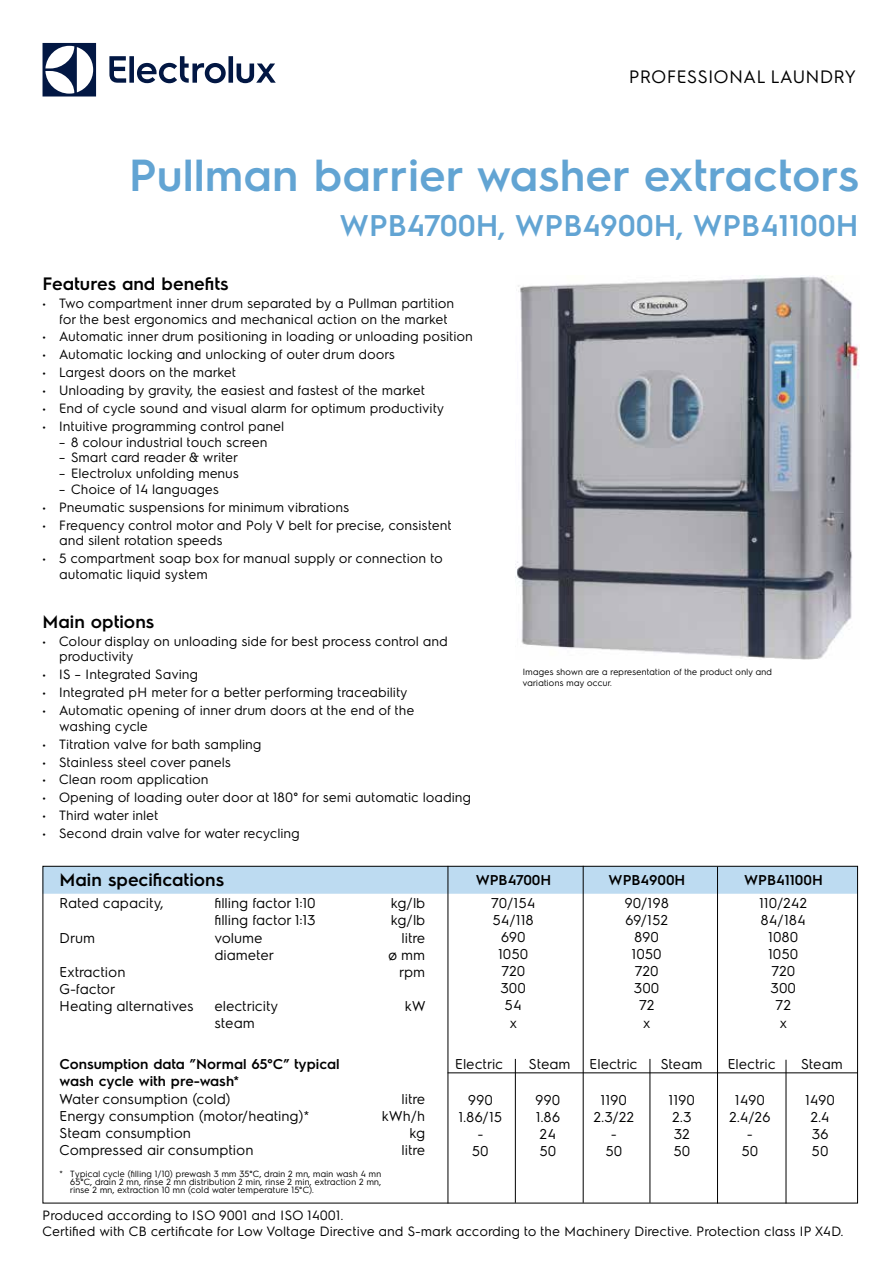
<style>
.page{position:relative;width:893px;height:1263px;background:#fff}
.page>*{position:absolute;margin:0;border:0;box-sizing:border-box;transform-origin:0 0}
.t1{font:600 45px "Electrolux Sans";color:#62a4d3}
.t2{font:600 30px "Electrolux Sans";color:#62a4d3}
.t3{font:600 18px "Electrolux Sans";color:#000}
.t4{font:18px "Electrolux Sans";color:#000}
.t5{font:14.25px/17.1px "Electrolux Sans";color:#000}
.t6{font:600 14.25px/17.1px "Electrolux Sans";color:#000}
.t7{font:13.5px/15.8px "Electrolux Sans";color:#000}
.t8{font:9px/8.2px "Electrolux Sans";color:#000;text-align:justify}
</style>
<div class="page">
<svg style="left:43px;top:43px;width:53px;height:53px"></svg>
<svg style="left:109px;top:56px;width:167px;height:27px"></svg>
<hr style="left:515px;top:1059px;width:1px;height:144px;background:#000">
<hr style="left:650px;top:1059px;width:1px;height:144px;background:#000">
<div style="left:45px;top:868px;width:811px;height:26px;background:#bddbf1"></div>
<hr style="left:717px;top:867px;width:1px;height:336px;background:#000">
<hr style="left:448px;top:1072px;width:410px;height:1px;background:#000">
<hr style="left:786px;top:1060px;width:1px;height:143px;background:#000">
<hr style="left:448px;top:866px;width:1px;height:337px;background:#000">
<hr style="left:583px;top:866px;width:1px;height:337px;background:#000">
<img style="left:515px;top:275px;width:344px;height:384px">
<h3 class="t4" style="left:629px;top:64px;width:229px">PROFESSIONAL LAUNDRY</h3>
<h1 class="t1" style="left:129px;top:144px;width:732px">Pullman barrier washer extractors</h1>
<h2 class="t2" style="left:339px;top:205px;width:521px">WPB4700H, WPB4900H, WPB41100H</h2>
<h3 class="t3" style="left:43px;top:271px;width:188px">Features and benefits</h3>
<p class="t7" style="left:60px;top:294px;width:396px;text-indent:-17px">• Two compartment inner drum separated by a Pullman partition for the best ergonomics and mechanical action on the market</p>
<p class="t7" style="left:43px;top:328px;width:432px">• Automatic inner drum positioning in loading or unloading position</p>
<p class="t7" style="left:43px;top:346px;width:354px">• Automatic locking and unlocking of outer drum doors</p>
<p class="t7" style="left:43px;top:364px;width:195px">• Largest doors on the market</p>
<p class="t7" style="left:43px;top:381px;width:384px">• Unloading by gravity, the easiest and fastest of the market</p>
<p class="t7" style="left:43px;top:399px;width:404px">• End of cycle sound and visual alarm for optimum productivity</p>
<p class="t7" style="left:43px;top:417px;width:243px">• Intuitive programming control panel</p>
<p class="t7" style="left:59px;top:433px;width:210px">– 8 colour industrial touch screen</p>
<p class="t7" style="left:59px;top:449px;width:181px">– Smart card reader &amp; writer</p>
<p class="t7" style="left:59px;top:465px;width:182px">– Electrolux unfolding menus</p>
<p class="t7" style="left:59px;top:480px;width:162px">– Choice of 14 languages</p>
<p class="t7" style="left:43px;top:498px;width:308px">• Pneumatic suspensions for minimum vibrations</p>
<p class="t7" style="left:60px;top:516px;width:394px;text-indent:-17px">• Frequency control motor and Poly V belt for precise, consistent and silent rotation speeds</p>
<p class="t7" style="left:60px;top:550px;width:385px;text-indent:-17px">• 5 compartment soap box for manual supply or connection to automatic liquid system</p>
<h3 class="t3" style="left:43px;top:609px;width:113px">Main options</h3>
<p class="t7" style="left:60px;top:632px;width:390px;text-indent:-17px">• Colour display on unloading side for best process control and productivity</p>
<p class="t7" style="left:43px;top:666px;width:158px">• IS – Integrated Saving</p>
<p class="t7" style="left:43px;top:684px;width:367px">• Integrated pH meter for a better performing traceability</p>
<p class="t7" style="left:60px;top:701px;width:357px;text-indent:-17px">• Automatic opening of inner drum doors at the end of the washing cycle</p>
<p class="t7" style="left:43px;top:735px;width:221px">• Titration valve for bath sampling</p>
<p class="t7" style="left:43px;top:753px;width:190px">• Stainless steel cover panels</p>
<p class="t7" style="left:43px;top:771px;width:168px">• Clean room application</p>
<p class="t7" style="left:43px;top:789px;width:430px">• Opening of loading outer door at 180° for semi automatic loading</p>
<p class="t7" style="left:43px;top:807px;width:118px">• Third water inlet</p>
<p class="t7" style="left:43px;top:824px;width:259px">• Second drain valve for water recycling</p>
<p class="t8" style="left:523px;top:666px;width:251px;line-height:10.8px">Images shown are a representation of the product only and variations may occur.</p>
<h3 class="t3" style="left:60px;top:867px;width:166px">Main specifications</h3>
<p class="t5" style="left:60px;top:894px;width:106px">Rated capacity,</p>
<p class="t5" style="left:215px;top:894px;width:103px">filling factor 1:10</p>
<p class="t5" style="left:391px;top:894px;width:36px">kg/lb</p>
<p class="t5" style="left:215px;top:911px;width:103px">filling factor 1:13</p>
<p class="t5" style="left:391px;top:911px;width:36px">kg/lb</p>
<p class="t5" style="left:60px;top:928px;width:37px">Drum</p>
<p class="t5" style="left:215px;top:928px;width:50px">volume</p>
<p class="t5" style="left:402px;top:928px;width:25px">litre</p>
<p class="t5" style="left:215px;top:945px;width:61px">diameter</p>
<p class="t5" style="left:388px;top:945px;width:39px">ø mm</p>
<p class="t5" style="left:60px;top:962px;width:68px">Extraction</p>
<p class="t5" style="left:400px;top:962px;width:27px">rpm</p>
<p class="t5" style="left:60px;top:979px;width:136px">G-factor<br>Heating alternatives</p>
<p class="t5" style="left:215px;top:996px;width:65px">electricity</p>
<p class="t5" style="left:405px;top:996px;width:22px">kW</p>
<p class="t5" style="left:215px;top:1013px;width:42px">steam</p>
<p class="t6" style="left:60px;top:1054px;width:281px">Consumption data ”Normal 65°C” typical wash cycle with pre-wash*</p>
<p class="t5" style="left:60px;top:1090px;width:173px">Water consumption (cold)</p>
<p class="t5" style="left:402px;top:1090px;width:25px">litre</p>
<p class="t5" style="left:60px;top:1107px;width:252px">Energy consumption (motor/heating)*</p>
<p class="t5" style="left:382px;top:1107px;width:45px">kWh/h</p>
<p class="t5" style="left:60px;top:1124px;width:133px">Steam consumption</p>
<p class="t5" style="left:410px;top:1124px;width:17px">kg</p>
<p class="t5" style="left:60px;top:1141px;width:196px">Compressed air consumption</p>
<p class="t5" style="left:402px;top:1141px;width:25px">litre</p>
<p class="t8" style="left:70px;top:1169px;width:313px;text-indent:-11px">* Typical cycle (filling 1/10) prewash 3 mm 35°C, drain 2 mn, main wash 4 mn 65°C, drain 2 mn, rinse 2 mn distribution 2 min, rinse 2 min, extraction 2 mn, rinse 2 mn, extraction 10 mn (cold water temperature 15°C).</p>
<p class="t6" style="left:476px;top:871px;width:77px">WPB4700H</p>
<p class="t6" style="left:609px;top:871px;width:78px">WPB4900H</p>
<p class="t6" style="left:744px;top:871px;width:80px">WPB41100H</p>
<p class="t5" style="left:491px;top:893px;width:46px">70/154</p>
<p class="t5" style="left:625px;top:893px;width:46px">90/198</p>
<p class="t5" style="left:759px;top:893px;width:50px">110/242</p>
<p class="t5" style="left:493px;top:910px;width:43px">54/118</p>
<p class="t5" style="left:625px;top:910px;width:44px">69/152</p>
<p class="t5" style="left:761px;top:910px;width:47px">84/184</p>
<p class="t5" style="left:501px;top:927px;width:26px">690</p>
<p class="t5" style="left:635px;top:927px;width:26px">890</p>
<p class="t5" style="left:768px;top:927px;width:31px">1080</p>
<p class="t5" style="left:498px;top:945px;width:32px">1050</p>
<p class="t5" style="left:632px;top:945px;width:32px">1050</p>
<p class="t5" style="left:768px;top:945px;width:32px">1050</p>
<p class="t5" style="left:501px;top:962px;width:26px">720</p>
<p class="t5" style="left:635px;top:962px;width:26px">720</p>
<p class="t5" style="left:771px;top:962px;width:26px">720</p>
<p class="t5" style="left:501px;top:979px;width:27px">300</p>
<p class="t5" style="left:634px;top:979px;width:27px">300</p>
<p class="t5" style="left:771px;top:979px;width:27px">300</p>
<p class="t5" style="left:505px;top:996px;width:19px">54</p>
<p class="t5" style="left:639px;top:996px;width:17px">72</p>
<p class="t5" style="left:776px;top:996px;width:17px">72</p>
<p class="t5" style="left:510px;top:1013px;width:9px">x</p>
<p class="t5" style="left:643px;top:1013px;width:9px">x</p>
<p class="t5" style="left:780px;top:1013px;width:9px">x</p>
<p class="t5" style="left:455px;top:1054px;width:50px">Electric</p>
<p class="t5" style="left:529px;top:1054px;width:44px">Steam</p>
<p class="t5" style="left:589px;top:1054px;width:50px">Electric</p>
<p class="t5" style="left:661px;top:1054px;width:44px">Steam</p>
<p class="t5" style="left:728px;top:1054px;width:50px">Electric</p>
<p class="t5" style="left:801px;top:1054px;width:44px">Steam</p>
<p class="t5" style="left:468px;top:1090px;width:27px">990</p>
<p class="t5" style="left:535px;top:1090px;width:27px">990</p>
<p class="t5" style="left:601px;top:1090px;width:28px">1190</p>
<p class="t5" style="left:669px;top:1090px;width:28px">1190</p>
<p class="t5" style="left:735px;top:1090px;width:31px">1490</p>
<p class="t5" style="left:805px;top:1090px;width:31px">1490</p>
<p class="t5" style="left:459px;top:1108px;width:45px">1.86/15</p>
<p class="t5" style="left:536px;top:1108px;width:26px">1.86</p>
<p class="t5" style="left:594px;top:1108px;width:42px">2.3/22</p>
<p class="t5" style="left:672px;top:1108px;width:21px">2.3</p>
<p class="t5" style="left:730px;top:1108px;width:43px">2.4/26</p>
<p class="t5" style="left:811px;top:1108px;width:21px">2.4</p>
<p class="t5" style="left:478px;top:1125px;width:7px">-</p>
<p class="t5" style="left:540px;top:1125px;width:18px">24</p>
<p class="t5" style="left:611px;top:1125px;width:7px">-</p>
<p class="t5" style="left:674px;top:1125px;width:18px">32</p>
<p class="t5" style="left:747px;top:1125px;width:7px">-</p>
<p class="t5" style="left:812px;top:1125px;width:19px">36</p>
<p class="t5" style="left:472px;top:1142px;width:18px">50</p>
<p class="t5" style="left:540px;top:1142px;width:18px">50</p>
<p class="t5" style="left:606px;top:1142px;width:18px">50</p>
<p class="t5" style="left:674px;top:1142px;width:18px">50</p>
<p class="t5" style="left:742px;top:1142px;width:18px">50</p>
<p class="t5" style="left:812px;top:1142px;width:18px">50</p>
<p class="t7" style="left:43px;top:1206px;width:803px;line-height:16.2px">Produced according to ISO 9001 and ISO 14001.<br>Certified with CB certificate for Low Voltage Directive and S-mark according to the Machinery Directive. Protection class IP X4D.</p>
</div>
